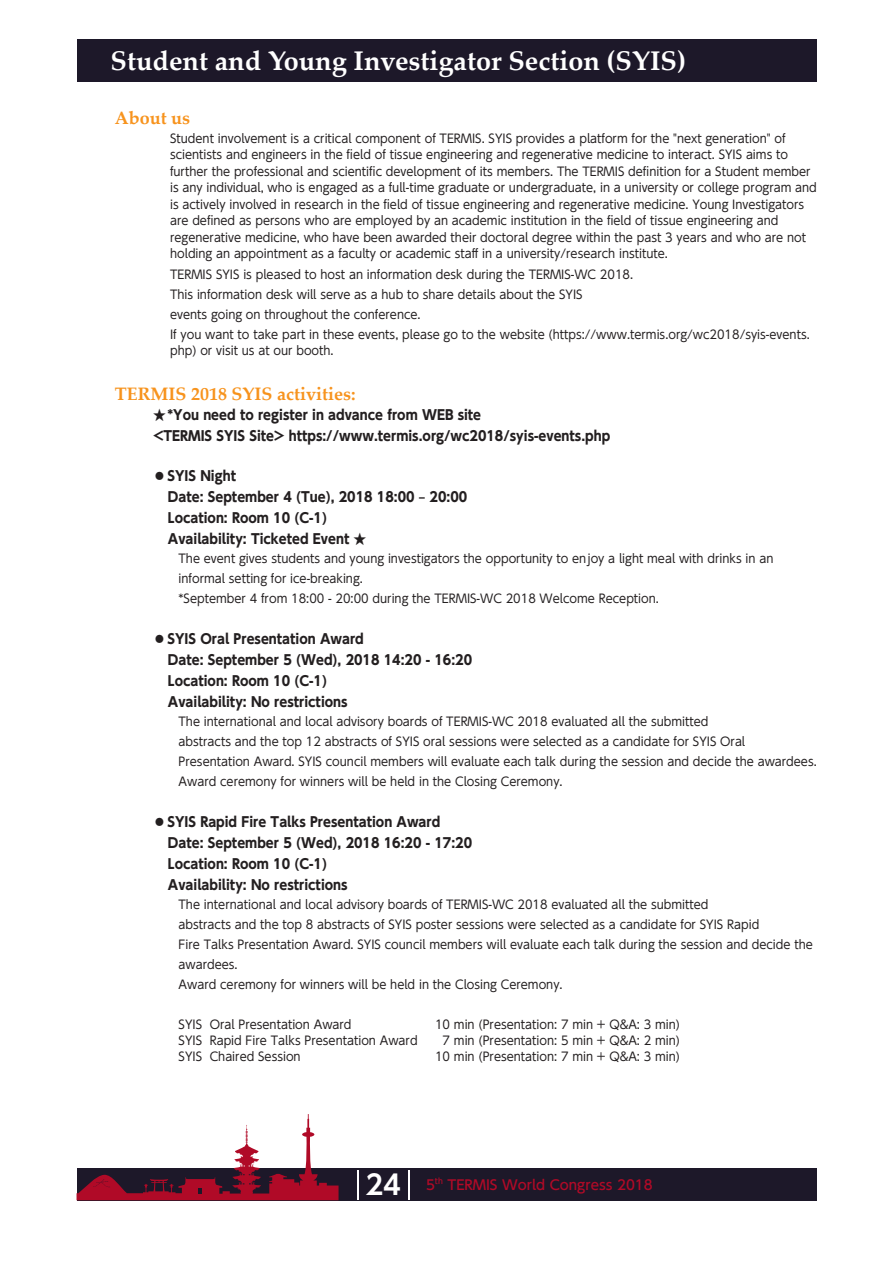
<style>
.page{position:relative;width:893px;height:1263px;background:#fff}
.page>*{position:absolute;margin:0;border:0;box-sizing:border-box;transform-origin:0 0}
.t1{font:700 27px "Palatino Linotype";color:#fff}
.t2{font:700 27px "UD Shin Go Pr 6 N De";color:#fff}
.t3{font:700 18px "Palatino Linotype";color:#f7931d}
.t4{font:700 13.5px/20.7px "UD Shin Go Pr 6 N";color:#231f20;scale:.95 1}
.t5{font:500 13.5px "UD Shin Go Pr 6 N";color:#b00a27}
.t6{font:12px/20px "UD Shin Go Pr 6 N";color:#231f20;scale:.95 1}
.t7{font:500 7.8px "UD Shin Go Pr 6 N";color:#b00a27}
</style>
<div class="page">
<div style="left:77px;top:39px;width:739px;height:43px;background:#1d1829"></div>
<div style="left:77px;top:1168px;width:739px;height:32px;background:#1d1829"></div>
<hr style="left:357px;top:1170px;width:1px;height:30px;background:#fff">
<hr style="left:408px;top:1170px;width:1px;height:30px;background:#fff">
<svg style="left:77px;top:1114px;width:262px;height:86px"></svg>
<h1 class="t1" style="left:111px;top:42px;width:577px">Student and Young Investigator Section (SYIS)</h1>
<h2 class="t3" style="left:115px;top:105px;width:77px">About us</h2>
<p class="t6" style="left:170px;top:130px;width:682px;line-height:16.5px">Student involvement is a critical component of TERMIS. SYIS provides a platform for the "next generation" of scientists and engineers in the field of tissue engineering and regenerative medicine to interact. SYIS aims to further the professional and scientific development of its members. The TERMIS definition for a Student member is any individual, who is engaged as a full-time graduate or undergraduate, in a university or college program and is actively involved in research in the field of tissue engineering and regenerative medicine. Young Investigators are defined as persons who are employed by an academic institution in the field of tissue engineering and regenerative medicine, who have been awarded their doctoral degree within the past 3 years and who are not holding an appointment as a faculty or academic staff in a university/research institute.</p>
<p class="t6" style="left:170px;top:264px;width:675px">TERMIS SYIS is pleased to host an information desk during the TERMIS-WC 2018.<br>This information desk will serve as a hub to share details about the SYIS<br>events going on throughout the conference.<br>If you want to take part in these events, please go to the website (https://www.termis.org/wc2018/syis-events.</p>
<p class="t6" style="left:170px;top:340px;width:174px">php) or visit us at our booth.</p>
<h2 class="t3" style="left:115px;top:381px;width:242px">TERMIS 2018 SYIS activities:</h2>
<p class="t4" style="left:153px;top:404px;width:483px">★*You need to register in advance from WEB site<br>&lt;TERMIS SYIS Site&gt; https://www.termis.org/wc2018/syis-events.php</p>
<p class="t4" style="left:168px;top:465px;width:317px;text-indent:-15px">⃝SYIS Night<br>Date: September 4 (Tue), 2018 18:00 – 20:00<br>Location: Room 10 (C-1)<br>Availability: Ticketed Event ★</p>
<p class="t6" style="left:179px;top:548px;width:628px">The event gives students and young investigators the opportunity to enjoy a light meal with drinks in an informal setting for ice-breaking.<br>*September 4 from 18:00 - 20:00 during the TERMIS-WC 2018 Welcome Reception.</p>
<p class="t4" style="left:168px;top:629px;width:322px;text-indent:-15px">⃝SYIS Oral Presentation Award<br>Date: September 5 (Wed), 2018 14:20 - 16:20<br>Location: Room 10 (C-1)<br>Availability: No restrictions</p>
<p class="t6" style="left:179px;top:711px;width:673px">The international and local advisory boards of TERMIS-WC 2018 evaluated all the submitted<br>abstracts and the top 12 abstracts of SYIS oral sessions were selected as a candidate for SYIS Oral Presentation Award. SYIS council members will evaluate each talk during the session and decide the awardees.<br>Award ceremony for winners will be held in the Closing Ceremony.</p>
<p class="t4" style="left:168px;top:812px;width:322px;text-indent:-15px">⃝SYIS Rapid Fire Talks Presentation Award Date: September 5 (Wed), 2018 16:20 - 17:20<br>Location: Room 10 (C-1)<br>Availability: No restrictions</p>
<p class="t6" style="left:179px;top:894px;width:669px">The international and local advisory boards of TERMIS-WC 2018 evaluated all the submitted<br>abstracts and the top 8 abstracts of SYIS poster sessions were selected as a candidate for SYIS Rapid<br>Fire Talks Presentation Award. SYIS council members will evaluate each talk during the session and decide the awardees.<br>Award ceremony for winners will be held in the Closing Ceremony.</p>
<p class="t6" style="left:179px;top:1014px;width:184px">SYIS Oral Presentation Award</p>
<p class="t6" style="left:435px;top:1014px;width:259px">10 min (Presentation: 7 min + Q&amp;A: 3 min)</p>
<p class="t6" style="left:179px;top:1030px;width:253px">SYIS Rapid Fire Talks Presentation Award</p>
<p class="t6" style="left:443px;top:1030px;width:252px">7 min (Presentation: 5 min + Q&amp;A: 2 min)</p>
<p class="t6" style="left:179px;top:1046px;width:130px">SYIS Chaired Session</p>
<p class="t6" style="left:435px;top:1046px;width:259px">10 min (Presentation: 7 min + Q&amp;A: 3 min)</p>
<h1 class="t2" style="left:365px;top:1163px;width:71px">24 <sup>5</sup></h1>
<p class="t7" style="left:435px;top:1174px;width:9px">th</p>
<p class="t5" style="left:447px;top:1174px;width:207px">TERMIS World Congress 2018</p>
</div>
